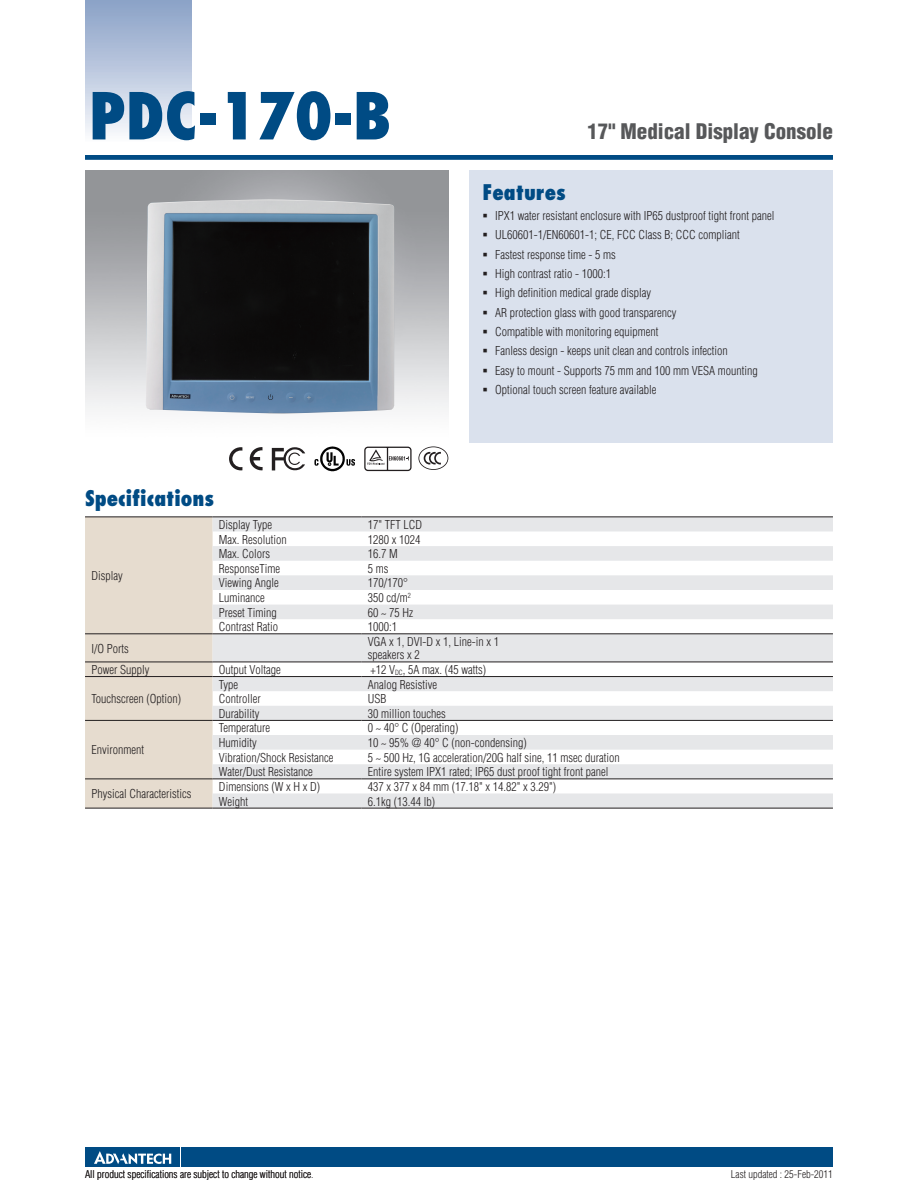
<style>
.page{position:relative;width:918px;height:1188px;background:#fff}
.page>*{position:absolute;margin:0;border:0;box-sizing:border-box;transform-origin:0 0}
.t1{font:800 condensed 63px "Futura";color:#004b84}
.t2{font:900 condensed 21px "Helvetica";color:#57585a}
.t3{font:800 condensed 21px "Futura";color:#004b84}
.t4{font:300 condensed 12px/19.4px "Helvetica";color:#231f20}
.t5{font:300 condensed 10.5px "Helvetica";color:#231f20}
</style>
<div class="page">
<div style="left:85px;top:0;width:106px;height:143px;background:linear-gradient(to bottom,#879fc5,#fafafd)"></div>
<div style="left:182px;top:1147px;width:651px;height:20px;background:#004b84"></div>
<div style="left:85px;top:1147px;width:95px;height:20px;background:#004b84"></div>
<svg style="left:94px;top:1151px;width:77px;height:13px"></svg>
<div style="left:85px;top:155px;width:748px;height:5px;background:#004b84"></div>
<div style="left:470px;top:170px;width:363px;height:272px;background:#dae1ed"></div>
<div style="left:85px;top:517px;width:128px;height:291px;background:#e6dccf"></div>
<svg style="left:213px;top:517px;width:620px;height:291px;fill:#e6e7e9"></svg>
<hr style="left:85px;top:808px;width:128px;height:1px;background:#231f20">
<hr style="left:213px;top:808px;width:148px;height:1px;background:#231f20">
<hr style="left:361px;top:808px;width:472px;height:1px;background:#231f20">
<hr style="left:85px;top:516px;width:128px;height:1px;background:#231f20">
<hr style="left:213px;top:516px;width:148px;height:1px;background:#231f20">
<hr style="left:361px;top:516px;width:472px;height:1px;background:#231f20">
<hr style="left:85px;top:633px;width:128px;height:1px;background:#231f20">
<hr style="left:213px;top:633px;width:148px;height:1px;background:#231f20">
<hr style="left:361px;top:633px;width:472px;height:1px;background:#231f20">
<hr style="left:85px;top:662px;width:128px;height:1px;background:#231f20">
<hr style="left:213px;top:662px;width:148px;height:1px;background:#231f20">
<hr style="left:361px;top:662px;width:472px;height:1px;background:#231f20">
<hr style="left:85px;top:676px;width:128px;height:1px;background:#231f20">
<hr style="left:213px;top:676px;width:148px;height:1px;background:#231f20">
<hr style="left:361px;top:676px;width:472px;height:1px;background:#231f20">
<hr style="left:85px;top:720px;width:128px;height:1px;background:#231f20">
<hr style="left:85px;top:779px;width:128px;height:1px;background:#231f20">
<hr style="left:213px;top:720px;width:148px;height:1px;background:#231f20">
<hr style="left:361px;top:720px;width:472px;height:1px;background:#231f20">
<hr style="left:213px;top:779px;width:148px;height:1px;background:#231f20">
<hr style="left:361px;top:779px;width:472px;height:1px;background:#231f20">
<svg style="left:364px;top:447px;width:48px;height:24px"></svg>
<svg style="left:229px;top:447px;width:13px;height:23px"></svg>
<svg style="left:250px;top:447px;width:13px;height:24px"></svg>
<svg style="left:272px;top:447px;width:33px;height:23px"></svg>
<svg style="left:314px;top:446px;width:41px;height:25px"></svg>
<img style="left:146px;top:199px;width:249px;height:214px">
<svg style="left:418px;top:446px;width:30px;height:24px"></svg>
<h1 class="t1" style="left:89px;top:76px;width:304px">PDC-170-B</h1>
<h2 class="t3" style="left:85px;top:485px;width:131px">Specifications</h2>
<p class="t4" style="left:91px;top:566px;width:33px">Display</p>
<p class="t4" style="left:219px;top:515px;width:55px">Display Type</p>
<p class="t4" style="left:368px;top:515px;width:56px">17" TFT LCD</p>
<p class="t4" style="left:219px;top:529px;width:69px">Max. Resolution</p>
<p class="t4" style="left:368px;top:529px;width:54px">1280 x 1024</p>
<p class="t4" style="left:219px;top:544px;width:53px">Max. Colors</p>
<p class="t4" style="left:368px;top:544px;width:31px">16.7 M</p>
<p class="t4" style="left:219px;top:559px;width:63px">ResponseTime</p>
<p class="t4" style="left:368px;top:559px;width:22px">5 ms</p>
<p class="t4" style="left:219px;top:573px;width:61px">Viewing Angle</p>
<p class="t4" style="left:368px;top:573px;width:42px">170/170°</p>
<p class="t4" style="left:219px;top:588px;width:47px">Luminance</p>
<p class="t4" style="left:368px;top:588px;width:45px">350 cd/m<sup>2</sup></p>
<p class="t4" style="left:219px;top:603px;width:59px">Preset Timing</p>
<p class="t4" style="left:368px;top:603px;width:47px">60 ~ 75 Hz</p>
<p class="t4" style="left:219px;top:617px;width:61px">Contrast Ratio</p>
<p class="t4" style="left:368px;top:617px;width:31px">1000:1</p>
<h2 class="t3" style="left:482px;top:178px;width:85px">Features</h2>
<h2 class="t2" style="left:587px;top:119px;width:247px">17" Medical Display Console</h2>
<p class="t4" style="left:495px;top:206px;width:281px">IPX1 water resistant enclosure with IP65 dustproof tight front panel UL60601-1/EN60601-1; CE, FCC Class B; CCC compliant<br>Fastest response time - 5 ms<br>High contrast ratio - 1000:1<br>High definition medical grade display<br>AR protection glass with good transparency<br>Compatible with monitoring equipment<br>Fanless design - keeps unit clean and controls infection<br>Easy to mount - Supports 75 mm and 100 mm VESA mounting Optional touch screen feature available</p>
<p class="t4" style="left:91px;top:639px;width:39px">I/O Ports</p>
<p class="t4" style="left:368px;top:635px;width:133px;line-height:13.5px">VGA x 1, DVI-D x 1, Line-in x 1 speakers x 2</p>
<p class="t4" style="left:91px;top:660px;width:59px">Power Supply</p>
<p class="t4" style="left:219px;top:660px;width:63px">Output Voltage</p>
<p class="t4" style="left:370px;top:660px;width:117px">+12 V<sub>DC</sub>, 5A max. (45 watts)</p>
<p class="t4" style="left:91px;top:689px;width:91px">Touchscreen (Option)</p>
<p class="t4" style="left:219px;top:675px;width:21px">Type</p>
<p class="t4" style="left:368px;top:675px;width:71px">Analog Resistive</p>
<p class="t4" style="left:219px;top:689px;width:43px">Controller</p>
<p class="t4" style="left:368px;top:689px;width:20px">USB</p>
<p class="t4" style="left:219px;top:704px;width:42px">Durability</p>
<p class="t4" style="left:368px;top:704px;width:79px">30 million touches</p>
<p class="t4" style="left:91px;top:740px;width:54px">Environment</p>
<p class="t4" style="left:91px;top:784px;width:101px">Physical Characteristics</p>
<p class="t4" style="left:219px;top:718px;width:53px">Temperature</p>
<p class="t4" style="left:368px;top:718px;width:92px">0 ~ 40° C (Operating)</p>
<p class="t4" style="left:219px;top:733px;width:39px">Humidity</p>
<p class="t4" style="left:368px;top:733px;width:160px">10 ~ 95% @ 40° C (non-condensing)</p>
<p class="t4" style="left:219px;top:748px;width:116px">Vibration/Shock Resistance</p>
<p class="t4" style="left:368px;top:748px;width:253px">5 ~ 500 Hz, 1G acceleration/20G half sine, 11 msec duration</p>
<p class="t4" style="left:219px;top:762px;width:95px">Water/Dust Resistance</p>
<p class="t4" style="left:368px;top:762px;width:242px">Entire system IPX1 rated; IP65 dust proof tight front panel</p>
<p class="t4" style="left:219px;top:777px;width:103px">Dimensions (W x H x D)</p>
<p class="t4" style="left:368px;top:777px;width:190px">437 x 377 x 84 mm (17.18" x 14.82" x 3.29")</p>
<p class="t4" style="left:219px;top:791px;width:31px">Weight</p>
<p class="t4" style="left:368px;top:791px;width:69px">6.1kg (13.44 lb)</p>
<p class="t5" style="left:85px;top:1168px;width:230px">All product specifications are subject to change without notice.</p>
<p class="t5" style="left:731px;top:1168px;width:104px">Last updated : 25-Feb-2011</p>
</div>
